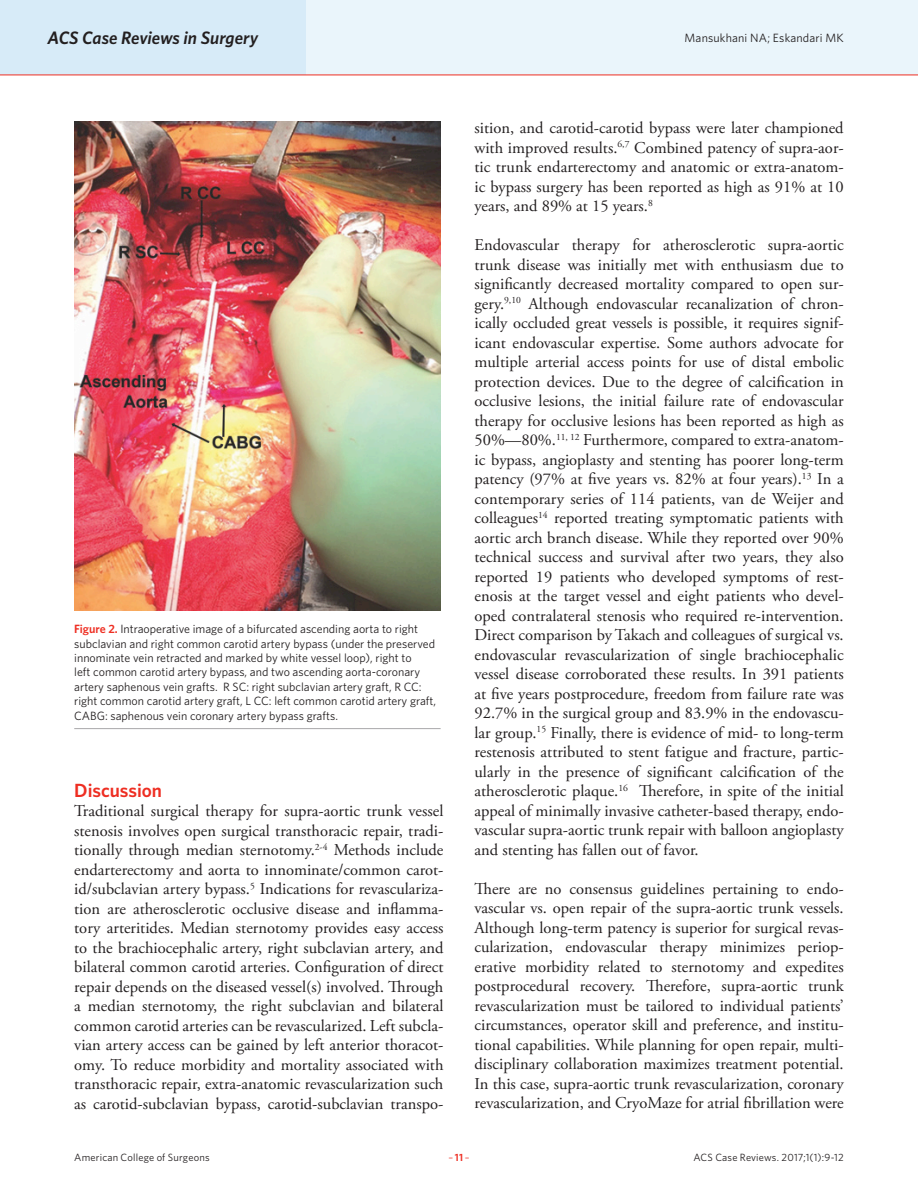
<style>
.page{position:relative;width:918px;height:1188px;background:#fff}
.page>*{position:absolute;margin:0;border:0;box-sizing:border-box;transform-origin:0 0}
.Article_Body_no_inde{font:600 19.2px "Whitney";letter-spacing:-.005em;color:#ee2e22}
.t1{font:italic 600 18px "Whitney";letter-spacing:-.005em;color:#231f20}
.Article_Body_no_inde-2{font:16.5px/19.5px "Adobe Garamond Pro";color:#231f20;text-align:justify}
.Caption_New{font:12px/14.4px "Whitney";color:#231f20}
.t2{font:10.5px "Whitney";letter-spacing:.015em;color:#231f20}
.t3{font:10.5px "Whitney";color:#ee2e22}
.s1{font-weight:600;color:#ee2e22}
.s2{font-weight:600}
</style>
<div class="page">
<div style="left:0;top:0;width:918px;height:75px;background:#eaf5fb"></div>
<div style="left:0;top:0;width:306px;height:75px;background:#d7ebf8"></div>
<hr style="left:0;top:75px;width:918px;height:1px;background:#ee2e22">
<hr style="left:74px;top:728px;width:367px;height:1px;background:#a9a8aa">
<img style="left:74px;top:122px;width:367px;height:488px">
<p class="t1" style="left:48px;top:27px;width:212px">ACS Case Reviews in Surgery</p>
<p class="Caption_New" style="left:685px;top:30px;width:161px">Mansukhani NA; Eskandari MK</p>
<p class="Caption_New" style="left:74px;top:621px;width:363px"><span class="s1">Figure 2.</span> Intraoperative image of a bifurcated ascending aorta to right subclavian and right common carotid artery bypass (under the preserved innominate vein retracted and marked by white vessel loop), right to<br>left common carotid artery bypass, and two ascending aorta-coronary artery saphenous vein grafts. R SC: right subclavian artery graft, R CC: right common carotid artery graft, L CC: left common carotid artery graft, CABG: saphenous vein coronary artery bypass grafts.</p>
<p class="Article_Body_no_inde" style="left:74px;top:779px;width:89px">Discussion</p>
<p class="Article_Body_no_inde-2" style="left:74px;top:802px;width:371px">Traditional surgical therapy for supra-aortic trunk vessel stenosis involves open surgical transthoracic repair, tradi&shy;tionally through median sternotomy.<sup>2-4</sup> Methods include endarterectomy and aorta to innominate/common carot&shy;id/subclavian artery bypass.<sup>5</sup> Indications for revasculariza&shy;tion are atherosclerotic occlusive disease and inflamma&shy;tory arteritides. Median sternotomy provides easy access to the brachiocephalic artery, right subclavian artery, and bilateral common carotid arteries. Configuration of direct repair depends on the diseased vessel(s) involved. Through a median sternotomy, the right subclavian and bilateral common carotid arteries can be revascularized. Left subcla&shy;vian artery access can be gained by left anterior thoracot&shy;omy. To reduce morbidity and mortality associated with transthoracic repair, extra-anatomic revascularization such as carotid-subclavian bypass, carotid-subclavian transpo-</p>
<p class="Article_Body_no_inde-2" style="left:475px;top:119px;width:371px">sition, and carotid-carotid bypass were later championed with improved results.<sup>6,7</sup> Combined patency of supra-aor&shy;tic trunk endarterectomy and anatomic or extra-anatom&shy;ic bypass surgery has been reported as high as 91% at 10 years, and 89% at 15 years.<sup>8</sup></p>
<p class="Article_Body_no_inde-2" style="left:475px;top:236px;width:371px">Endovascular therapy for atherosclerotic supra-aortic trunk disease was initially met with enthusiasm due to significantly decreased mortality compared to open sur&shy;gery.<sup>9,10</sup> Although endovascular recanalization of chron&shy;ically occluded great vessels is possible, it requires signif&shy;icant endovascular expertise. Some authors advocate for multiple arterial access points for use of distal embolic protection devices. Due to the degree of calcification in occlusive lesions, the initial failure rate of endovascular therapy for occlusive lesions has been reported as high as 50%—80%.<sup>11,</sup> <sup>12</sup> Furthermore, compared to extra-anatom&shy;ic bypass, angioplasty and stenting has poorer long-term patency (97% at five years vs. 82% at four years).<sup>13</sup> In a contemporary series of 114 patients, van de Weijer and colleagues<sup>14</sup> reported treating symptomatic patients with aortic arch branch disease. While they reported over 90% technical success and survival after two years, they also reported 19 patients who developed symptoms of rest&shy;enosis at the target vessel and eight patients who devel&shy;oped contralateral stenosis who required re-intervention.<br>Direct comparison by Takach and colleagues of surgical vs. endovascular revascularization of single brachiocephalic vessel disease corroborated these results. In 391 patients at five years postprocedure, freedom from failure rate was 92.7% in the surgical group and 83.9% in the endovascu&shy;lar group.<sup>15</sup> Finally, there is evidence of mid- to long-term restenosis attributed to stent fatigue and fracture, partic&shy;ularly in the presence of significant calcification of the atherosclerotic plaque.<sup>16</sup> Therefore, in spite of the initial appeal of minimally invasive catheter-based therapy, endo&shy;vascular supra-aortic trunk repair with balloon angioplasty and stenting has fallen out of favor.</p>
<p class="Article_Body_no_inde-2" style="left:475px;top:880px;width:371px">There are no consensus guidelines pertaining to endo&shy;vascular vs. open repair of the supra-aortic trunk vessels.<br>Although long-term patency is superior for surgical revas&shy;cularization, endovascular therapy minimizes periop&shy;erative morbidity related to sternotomy and expedites postprocedural recovery. Therefore, supra-aortic trunk revascularization must be tailored to individual patients’ circumstances, operator skill and preference, and institu&shy;tional capabilities. While planning for open repair, multi&shy;disciplinary collaboration maximizes treatment potential.<br>In this case, supra-aortic trunk revascularization, coronary revascularization, and CryoMaze for atrial fibrillation were</p>
<p class="t2" style="left:74px;top:1150px;width:137px">American College of Surgeons</p>
<p class="t3" style="left:448px;top:1150px;width:23px">–<span class="s2">11</span>–</p>
<p class="t2" style="left:693px;top:1150px;width:152px">ACS Case Reviews. 2017;1(1):9-12</p>
</div>
